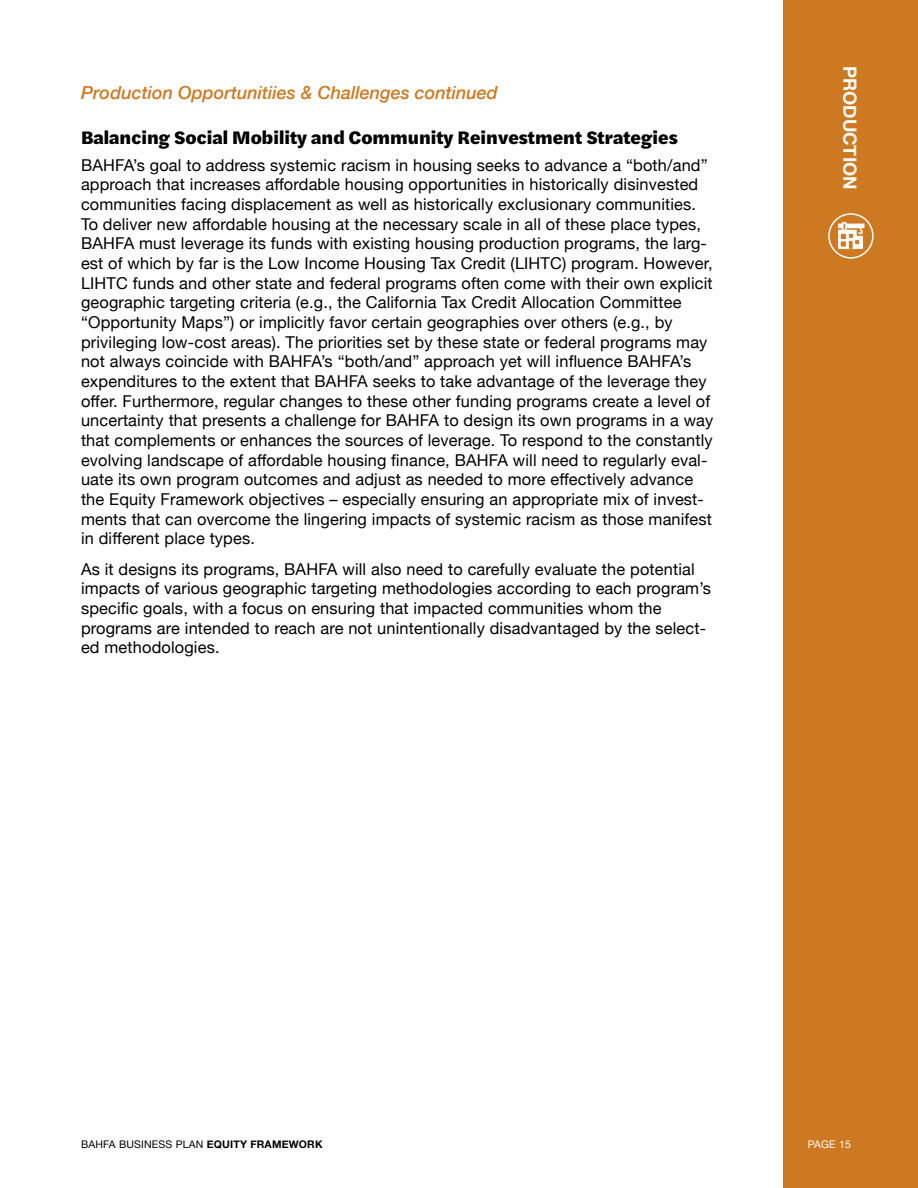
<style>
.page{position:relative;width:918px;height:1188px;background:#fff}
.page>*{position:absolute;margin:0;border:0;box-sizing:border-box;transform-origin:0 0}
.Bold_header_under_He{font:900 18.75px "Halyard Text";color:#000}
.Heading_1_-_Main_Sec{font:700 18.15px "Helvetica Neue";color:#fff}
.Continued_Italic{font:italic 500 18px "Helvetica Neue";color:#cd7921}
.t1{font:16.35px/19.6px "Helvetica Neue";letter-spacing:.01em;color:#000}
.t2{font:10.5px "Helvetica Neue";letter-spacing:.02em;color:#000}
.t3{font:10.5px "Helvetica Neue";letter-spacing:.02em;color:#fff}
.s1{font-weight:700}
</style>
<div class="page">
<div style="left:783px;top:0;width:135px;height:1188px;background:#cd7921"></div>
<svg style="left:829px;top:214px;width:44px;height:44px"></svg>
<img style="left:836px;top:220px;width:30px;height:30px">
<div style="left:828px;top:213px;width:46px;height:46px;border:2px solid #fff;border-radius:50%"></div>
<p class="Continued_Italic" style="left:81px;top:77px;width:418px">Production Opportunitiies &amp; Challenges continued</p>
<p class="Bold_header_under_He" style="left:81px;top:123px;width:598px">Balancing Social Mobility and Community Reinvestment Strategies</p>
<p class="t1" style="left:81px;top:156px;width:634px">BAHFA’s goal to address systemic racism in housing seeks to advance a “both/and” approach that increases affordable housing opportunities in historically disinvested communities facing displacement as well as historically exclusionary communities.<br>To deliver new affordable housing at the necessary scale in all of these place types, BAHFA must leverage its funds with existing housing production programs, the larg&shy;est of which by far is the Low Income Housing Tax Credit (LIHTC) program. However, LIHTC funds and other state and federal programs often come with their own explicit geographic targeting criteria (e.g., the California Tax Credit Allocation Committee “Opportunity Maps”) or implicitly favor certain geographies over others (e.g., by privileging low-cost areas). The priorities set by these state or federal programs may not always coincide with BAHFA’s “both/and” approach yet will influence BAHFA’s expenditures to the extent that BAHFA seeks to take advantage of the leverage they offer. Furthermore, regular changes to these other funding programs create a level of uncertainty that presents a challenge for BAHFA to design its own programs in a way that complements or enhances the sources of leverage. To respond to the constantly evolving landscape of affordable housing finance, BAHFA will need to regularly eval&shy;uate its own program outcomes and adjust as needed to more effectively advance the Equity Framework objectives – especially ensuring an appropriate mix of invest&shy;ments that can overcome the lingering impacts of systemic racism as those manifest in different place types.</p>
<p class="t1" style="left:81px;top:560px;width:632px">As it designs its programs, BAHFA will also need to carefully evaluate the potential impacts of various geographic targeting methodologies according to each program’s specific goals, with a focus on ensuring that impacted communities whom the programs are intended to reach are not unintentionally disadvantaged by the select&shy;ed methodologies.</p>
<p class="Heading_1_-_Main_Sec" style="left:864px;top:66px;width:125px;rotate:90deg">PRODUCTION</p>
<p class="t2" style="left:81px;top:1137px;width:243px">BAHFA BUSINESS PLAN <span class="s1">EQUITY FRAMEWORK</span></p>
<p class="t3" style="left:808px;top:1136px;width:45px">PAGE 15</p>
</div>
